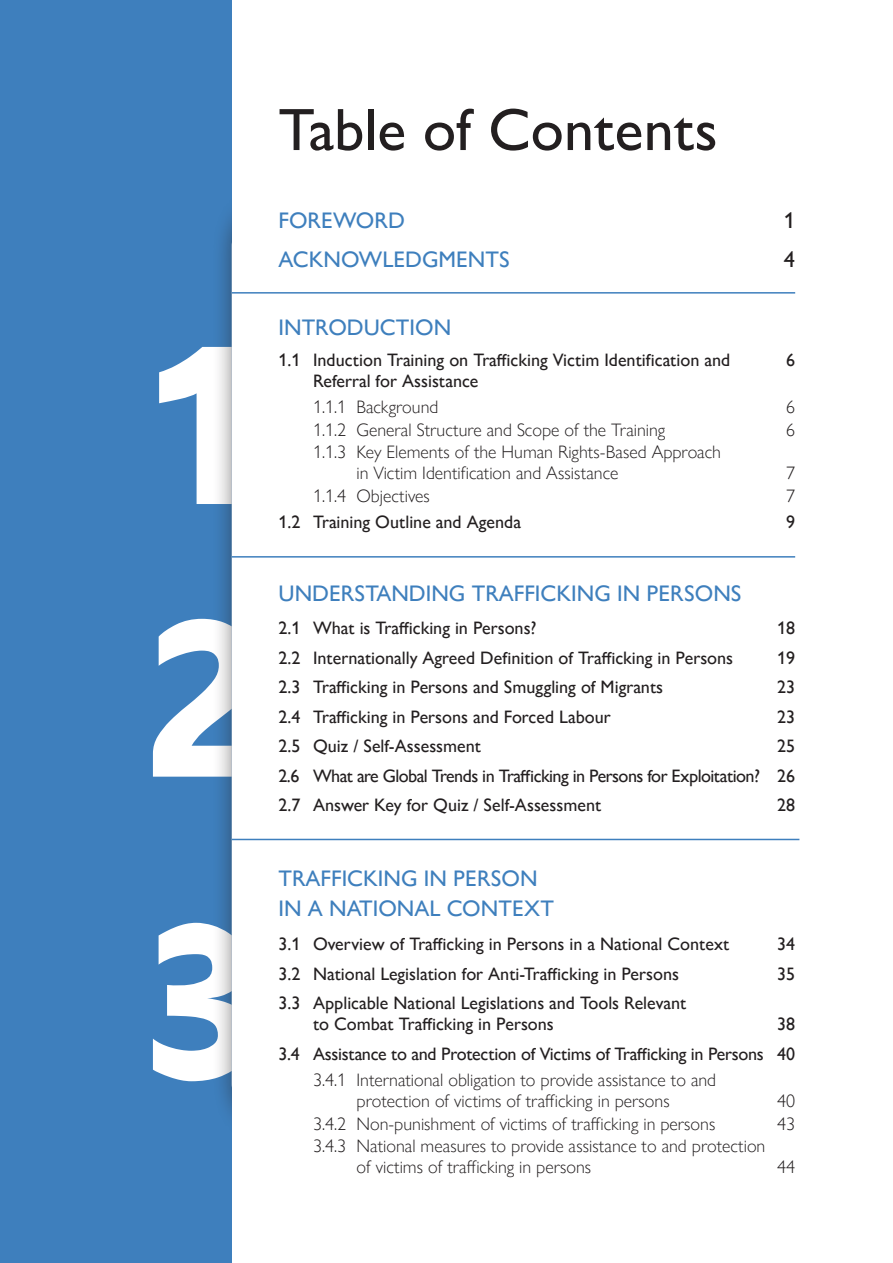
<style>
.page{position:relative;width:893px;height:1263px;background:#fff}
.page>*{position:absolute;margin:0;border:0;box-sizing:border-box;transform-origin:0 0}
.t1{font:500 60px "Gill Sans Nova";color:#231f20}
.t2{font:500 22.5px "Gill Sans Nova";color:#3e7fbd}
.t3{font:500 22.5px "Gill Sans Nova";color:#231f20}
.t4{font:500 18px "Gill Sans Nova";color:#231f20}
.t5{font:300 18px/21px "Gill Sans Nova";color:#231f20}
.t6{font:500 18px "Gill Sans Nova";letter-spacing:-.03em;color:#231f20}
</style>
<div class="page">
<div style="left:0;top:0;width:232px;height:1263px;background:#3e7fbd"></div>
<svg style="left:153px;top:619px;width:59px;height:158px"></svg>
<svg style="left:153px;top:923px;width:59px;height:158px"></svg>
<svg style="left:159px;top:347px;width:53px;height:157px"></svg>
<div style="left:212px;top:180px;width:153px;height:969px;background:#231f20;opacity:.75"></div>
<div style="left:232px;top:106px;width:133px;height:1089px;background:#fff"></div>
<hr style="left:232px;top:556px;width:563px;height:2px;background:#3e7fbd">
<hr style="left:232px;top:292px;width:563px;height:2px;background:#3e7fbd">
<hr style="left:232px;top:839px;width:567px;height:1px;background:#3e7fbd">
<p class="t1" style="left:279px;top:93px;width:441px">Table of Contents</p>
<p class="t2" style="left:279px;top:207px;width:128px">FOREWORD</p>
<p class="t3" style="left:784px;top:207px;width:13px">1</p>
<p class="t2" style="left:279px;top:245px;width:233px">ACKNOWLEDGMENTS</p>
<p class="t3" style="left:784px;top:245px;width:13px">4</p>
<p class="t2" style="left:279px;top:313px;width:174px">INTRODUCTION</p>
<p class="t4" style="left:279px;top:348px;width:453px">1.1 Induction Training on Trafficking Victim Identification and</p>
<p class="t4" style="left:786px;top:348px;width:10px">6</p>
<p class="t4" style="left:313px;top:369px;width:167px">Referral for Assistance</p>
<p class="t5" style="left:313px;top:396px;width:127px">1.1.1 Background</p>
<p class="t5" style="left:786px;top:396px;width:10px">6</p>
<p class="t5" style="left:313px;top:419px;width:354px">1.1.2 General Structure and Scope of the Training</p>
<p class="t5" style="left:786px;top:419px;width:10px">6</p>
<p class="t5" style="left:356px;top:441px;width:366px;text-indent:-43px">1.1.3 Key Elements of the Human Rights-Based Approach in Victim Identification and Assistance</p>
<p class="t5" style="left:786px;top:462px;width:10px">7</p>
<p class="t5" style="left:313px;top:485px;width:118px">1.1.4 Objectives</p>
<p class="t5" style="left:786px;top:485px;width:10px">7</p>
<p class="t4" style="left:279px;top:511px;width:244px">1.2 Training Outline and Agenda</p>
<p class="t4" style="left:786px;top:511px;width:10px">9</p>
<p class="t2" style="left:279px;top:579px;width:465px">UNDERSTANDING TRAFFICKING IN PERSONS</p>
<p class="t4" style="left:279px;top:617px;width:260px">2.1 What is Trafficking in Persons?</p>
<p class="t4" style="left:777px;top:617px;width:19px">18</p>
<p class="t4" style="left:279px;top:647px;width:456px">2.2 Internationally Agreed Definition of Trafficking in Persons</p>
<p class="t4" style="left:777px;top:647px;width:19px">19</p>
<p class="t4" style="left:279px;top:676px;width:386px">2.3 Trafficking in Persons and Smuggling of Migrants</p>
<p class="t4" style="left:777px;top:676px;width:19px">23</p>
<p class="t4" style="left:279px;top:706px;width:334px">2.4 Trafficking in Persons and Forced Labour</p>
<p class="t4" style="left:777px;top:706px;width:19px">23</p>
<p class="t4" style="left:279px;top:735px;width:204px">2.5 Quiz / Self-Assessment</p>
<p class="t4" style="left:777px;top:735px;width:19px">25</p>
<p class="t6" style="left:279px;top:765px;width:518px">2.6 What are Global Trends in Trafficking in Persons for Exploitation? 26</p>
<p class="t4" style="left:279px;top:794px;width:324px">2.7 Answer Key for Quiz / Self-Assessment</p>
<p class="t4" style="left:777px;top:794px;width:19px">28</p>
<p class="t2" style="left:279px;top:865px;width:261px">TRAFFICKING IN PERSON</p>
<p class="t2" style="left:279px;top:895px;width:277px">IN A NATIONAL CONTEXT</p>
<p class="t4" style="left:279px;top:933px;width:452px">3.1 Overview of Trafficking in Persons in a National Context</p>
<p class="t4" style="left:777px;top:933px;width:19px">34</p>
<p class="t4" style="left:279px;top:962px;width:402px">3.2 National Legislation for Anti-Trafficking in Persons</p>
<p class="t4" style="left:777px;top:962px;width:19px">35</p>
<p class="t4" style="left:279px;top:992px;width:409px">3.3 Applicable National Legislations and Tools Relevant</p>
<p class="t4" style="left:313px;top:1013px;width:242px">to Combat Trafficking in Persons</p>
<p class="t4" style="left:777px;top:1013px;width:19px">38</p>
<p class="t4" style="left:279px;top:1042px;width:518px">3.4 Assistance to and Protection of Victims of Trafficking in Persons 40</p>
<p class="t5" style="left:313px;top:1069px;width:405px">3.4.1 International obligation to provide assistance to and</p>
<p class="t5" style="left:356px;top:1090px;width:315px">protection of victims of trafficking in persons</p>
<p class="t5" style="left:777px;top:1090px;width:19px">40</p>
<p class="t5" style="left:313px;top:1113px;width:404px">3.4.2 Non-punishment of victims of trafficking in persons</p>
<p class="t5" style="left:777px;top:1113px;width:19px">43</p>
<p class="t5" style="left:313px;top:1135px;width:454px">3.4.3 National measures to provide assistance to and protection</p>
<p class="t5" style="left:356px;top:1156px;width:236px">of victims of trafficking in persons</p>
<p class="t5" style="left:777px;top:1156px;width:19px">44</p>
</div>
